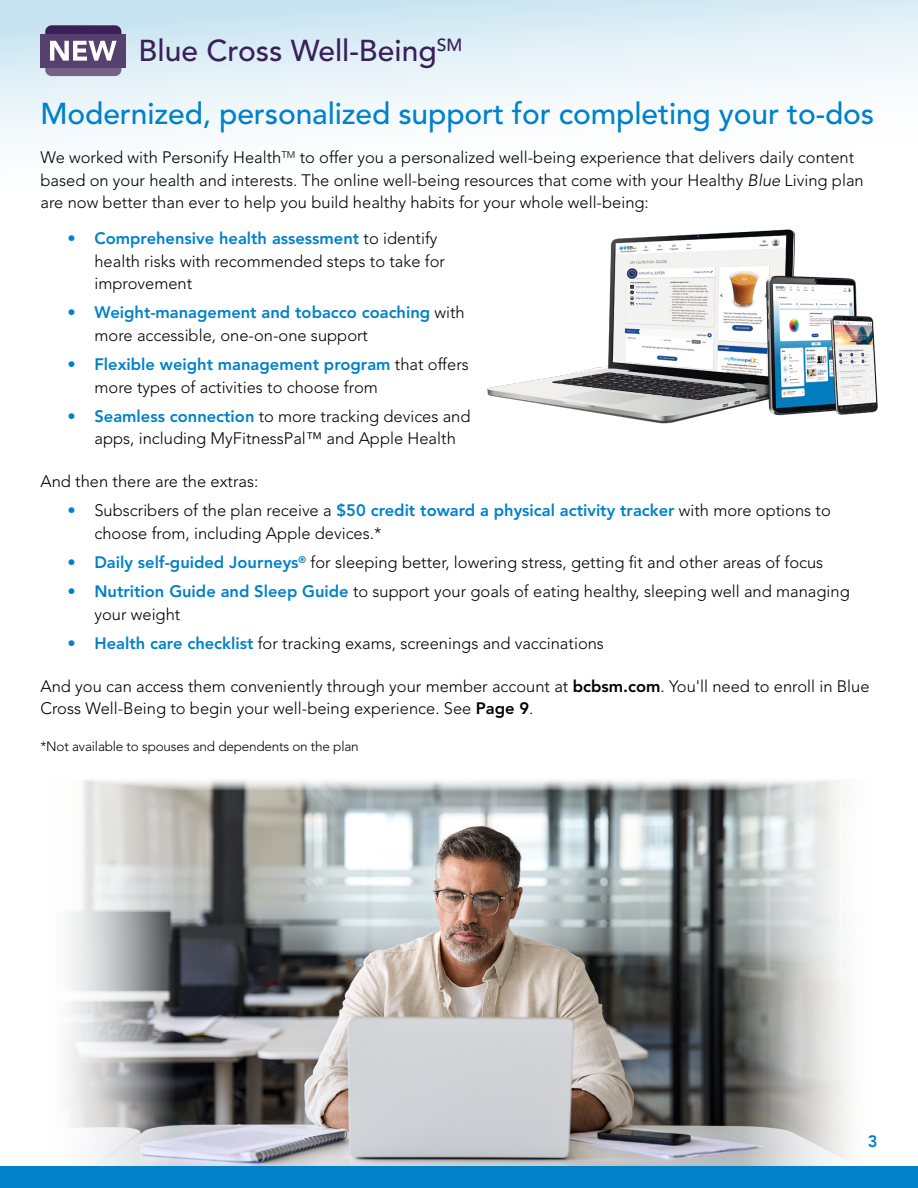
<style>
.page{position:relative;width:918px;height:1188px;background:#fff}
.page>*{position:absolute;margin:0;border:0;box-sizing:border-box;transform-origin:0 0}
.t1{font:500 30px "Avenir LT Std";letter-spacing:-.005em;color:#0081c9}
.t2{font:500 30px "Avenir LT Std";color:#392059}
.t3{font:300 16.5px/22.5px "Avenir LT Std";color:#000}
.t4{font:800 16.5px "Avenir LT Std";color:#0081c9}
.t5{font:300 13.5px "Avenir LT Std";letter-spacing:-.015em;color:#000}
.s1{font-style:italic}
.s2{color:#0081c9}
.s3{font-weight:800;color:#0081c9}
.s4{font-weight:800}
</style>
<div class="page">
<img style="left:69px;top:780px;width:779px;height:386px">
<svg style="left:0;top:0;width:918px;height:142px"></svg>
<div style="left:0;top:1166px;width:918px;height:22px;background:#0081c9"></div>
<img style="left:487px;top:229px;width:391px;height:195px">
<div style="left:40px;top:34px;width:86px;height:33px;background:#55406e"></div>
<svg style="left:45px;top:25px;width:76px;height:51px"></svg>
<h1 class="t2" style="left:139px;top:33px;width:325px">Blue Cross Well-Being<sup>SM</sup></h1>
<h1 class="t1" style="left:40px;top:96px;width:835px">Modernized, personalized support for completing your to-dos</h1>
<p class="t3" style="left:40px;top:146px;width:825px">We worked with Personify Health<sup>TM</sup> to offer you a personalized well-being experience that delivers daily content based on your health and interests. The online well-being resources that come with your Healthy <span class="s1">Blue</span> Living plan are now better than ever to help you build healthy habits for your whole well-being:</p>
<p class="t3" style="left:94px;top:227px;width:352px;text-indent:-27px"><span class="s2">•</span> <span class="s3">Comprehensive health assessment</span> to identify health risks with recommended steps to take for improvement</p>
<p class="t3" style="left:94px;top:302px;width:372px;text-indent:-27px"><span class="s2">•</span> <span class="s3">Weight-management and tobacco coaching</span> with more accessible, one-on-one support</p>
<p class="t3" style="left:94px;top:353px;width:376px;text-indent:-27px"><span class="s2">•</span> <span class="s3">Flexible weight management program</span> that offers more types of activities to choose from</p>
<p class="t3" style="left:94px;top:405px;width:378px;text-indent:-27px"><span class="s2">•</span> <span class="s3">Seamless connection</span> to more tracking devices and apps, including MyFitnessPal™ and Apple Health</p>
<p class="t3" style="left:40px;top:470px;width:219px">And then there are the extras:</p>
<p class="t3" style="left:94px;top:500px;width:738px;text-indent:-27px"><span class="s2">•</span> Subscribers of the plan receive a <span class="s3">$50 credit toward a physical activity tracker</span> with more options to choose from, including Apple devices.*</p>
<p class="t3" style="left:67px;top:551px;width:757px"><span class="s2">•</span> <span class="s3">Daily self-guided Journeys</span><sup>®</sup> for sleeping better, lowering stress, getting fit and other areas of focus</p>
<p class="t3" style="left:94px;top:581px;width:757px;text-indent:-27px"><span class="s2">•</span> <span class="s3">Nutrition Guide and Sleep Guide</span> to support your goals of eating healthy, sleeping well and managing your weight</p>
<p class="t3" style="left:67px;top:632px;width:538px"><span class="s2">•</span> <span class="s3">Health care checklist</span> for tracking exams, screenings and vaccinations</p>
<p class="t3" style="left:40px;top:675px;width:831px">And you can access them conveniently through your member account at <span class="s4">bcbsm.com</span>. You'll need to enroll in Blue<br>Cross Well-Being to begin your well-being experience. See <span class="s4">Page 9</span>.</p>
<p class="t5" style="left:40px;top:738px;width:320px">*Not available to spouses and dependents on the plan</p>
<p class="t4" style="left:868px;top:1131px;width:11px">3</p>
</div>
